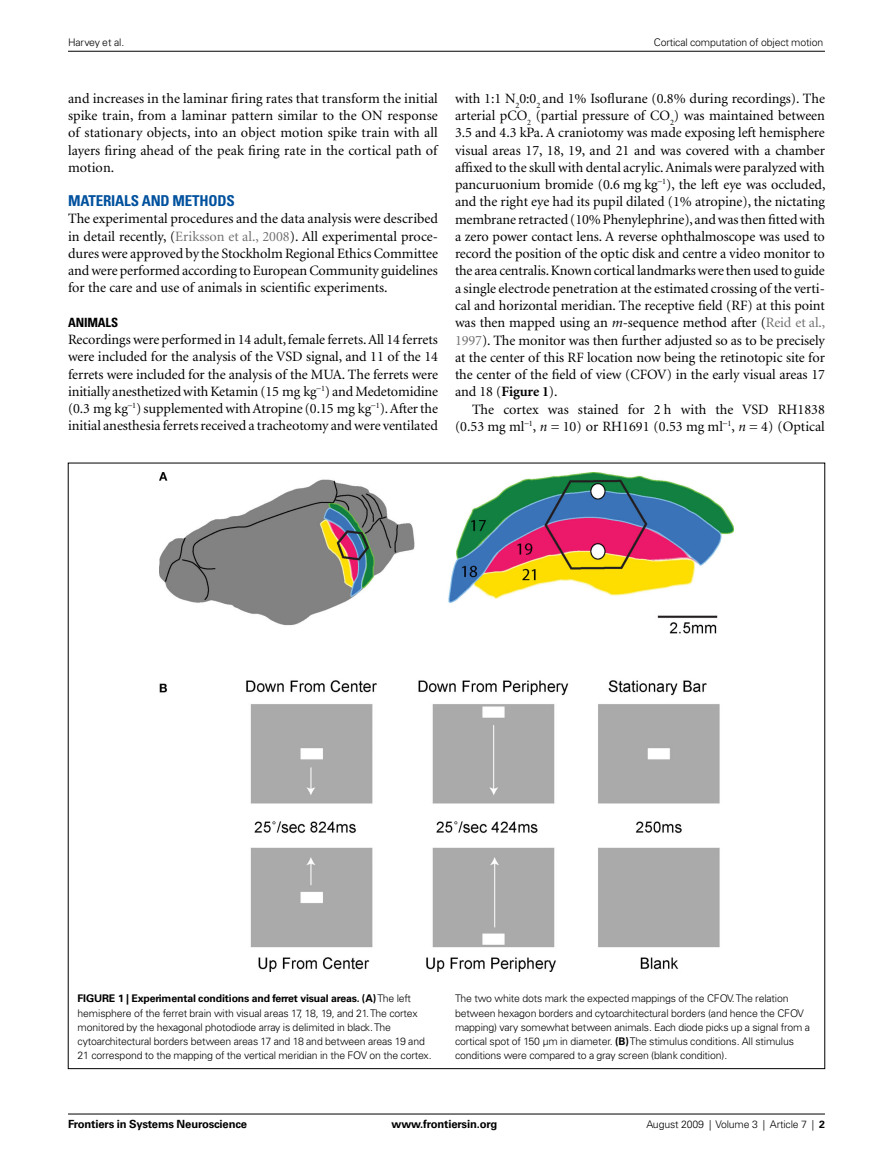
<style>
.page{position:relative;width:893px;height:1170px;background:#fff}
.page>*{position:absolute;margin:0;border:0;box-sizing:border-box;transform-origin:0 0}
.t1{font:700 condensed 15px "Univers";letter-spacing:-.01em;color:#00519e}
.t2{font:14.25px/17.2px "Minion";color:#000;text-align:justify}
.t3{font:700 condensed 12.75px "Univers";letter-spacing:-.01em;color:#000}
.t4{font:700 11.25px "Univers";letter-spacing:-.015em;color:#000}
.t5{font:300 10.5px/14.2px "Univers";letter-spacing:-.015em;color:#000}
.s1{color:#707173}
.s2{font-style:italic}
.s3{font-weight:700}
</style>
<div class="page">
<hr style="left:68px;top:1113px;width:757px;height:1px;background:#000">
<hr style="left:68px;top:51px;width:757px;height:1px;background:#000">
<img style="left:160px;top:472px;width:573px;height:499px">
<p class="t5" style="left:68px;top:36px;width:58px">Harvey et al.</p>
<p class="t5" style="left:654px;top:36px;width:171px">Cortical computation of object motion</p>
<p class="t2" style="left:68px;top:91px;width:371px">and increases in the laminar firing rates that transform the initial spike train, from a laminar pattern similar to the ON response of stationary objects, into an object motion spike train with all layers firing ahead of the peak firing rate in the cortical path of motion.</p>
<p class="t1" style="left:68px;top:195px;width:168px">MATERIALS AND METHODS</p>
<p class="t2" style="left:68px;top:211px;width:371px">The experimental procedures and the data analysis were described in detail recently, (<span class="s1">Eriksson et al., 2008</span>). All experimental proce&shy;dures were approved by the Stockholm Regional Ethics Committee and were performed according to European Community guidelines for the care and use of animals in scientific experiments.</p>
<p class="t3" style="left:68px;top:317px;width:52px">ANIMALS</p>
<p class="t2" style="left:68px;top:332px;width:372px">Recordings were performed in 14 adult, female ferrets. All 14 ferrets were included for the analysis of the VSD signal, and 11 of the 14 ferrets were included for the analysis of the MUA. The ferrets were initially anesthetized with Ketamin (15 mg kg−<sup>1</sup>) and Medetomidine (0.3 mg kg−<sup>1</sup>) supplemented with Atropine (0.15 mg kg−<sup>1</sup>). After the initial anesthesia ferrets received a tracheotomy and were ventilated</p>
<p class="t2" style="left:455px;top:91px;width:372px">with 1:1 N<sub>2</sub>0:0<sub>2</sub> and 1% Isoflurane (0.8% during recordings). The arterial pCO<sub>2</sub> (partial pressure of CO<sub>2</sub>) was maintained between 3.5 and 4.3 kPa. A craniotomy was made exposing left hemisphere visual areas 17, 18, 19, and 21 and was covered with a chamber affixed to the skull with dental acrylic. Animals were paralyzed with pancuruonium bromide (0.6 mg kg−<sup>1</sup>), the left eye was occluded, and the right eye had its pupil dilated (1% atropine), the nictating membrane retracted (10% Phenylephrine), and was then fitted with a zero power contact lens. A reverse ophthalmoscope was used to record the position of the optic disk and centre a video monitor to the area centralis. Known cortical landmarks were then used to guide a single electrode penetration at the estimated crossing of the verti&shy;cal and horizontal meridian. The receptive field (RF) at this point was then mapped using an <span class="s2">m</span>-sequence method after (<span class="s1">Reid et al., 1997</span>). The monitor was then further adjusted so as to be precisely at the center of this RF location now being the retinotopic site for the center of the field of view (CFOV) in the early visual areas 17 and 18 (<span class="s3">Figure 1</span>).</p>
<p class="t2" style="left:455px;top:401px;width:371px;text-align:right">The cortex was stained for 2 h with the VSD RH1838 (0.53 mg ml−<sup>1</sup>, <span class="s2">n</span> = 10) or RH1691 (0.53 mg ml−<sup>1</sup>, <span class="s2">n</span> = 4) (Optical</p>
<p class="t5" style="left:78px;top:992px;width:355px"><span class="s3">FIGURE 1 | Experimental conditions and ferret visual areas. (A)</span> The left hemisphere of the ferret brain with visual areas 17, 18, 19, and 21. The cortex monitored by the hexagonal photodiode array is delimited in black. The cytoarchitectural borders between areas 17 and 18 and between areas 19 and 21 correspond to the mapping of the vertical meridian in the FOV on the cortex.</p>
<p class="t5" style="left:455px;top:992px;width:357px">The two white dots mark the expected mappings of the CFOV. The relation between hexagon borders and cytoarchitectural borders (and hence the CFOV mapping) vary somewhat between animals. Each diode picks up a signal from a cortical spot of 150 µm in diameter. <span class="s3">(B)</span> The stimulus conditions. All stimulus conditions were compared to a gray screen (blank condition).</p>
<p class="t4" style="left:68px;top:1119px;width:181px">Frontiers in Systems Neuroscience</p>
<p class="t4" style="left:392px;top:1119px;width:107px">www.frontiersin.org</p>
<p class="t5" style="left:646px;top:1117px;width:180px">August 2009 | Volume 3 | Article 7 | <span class="s3">2</span></p>
</div>
